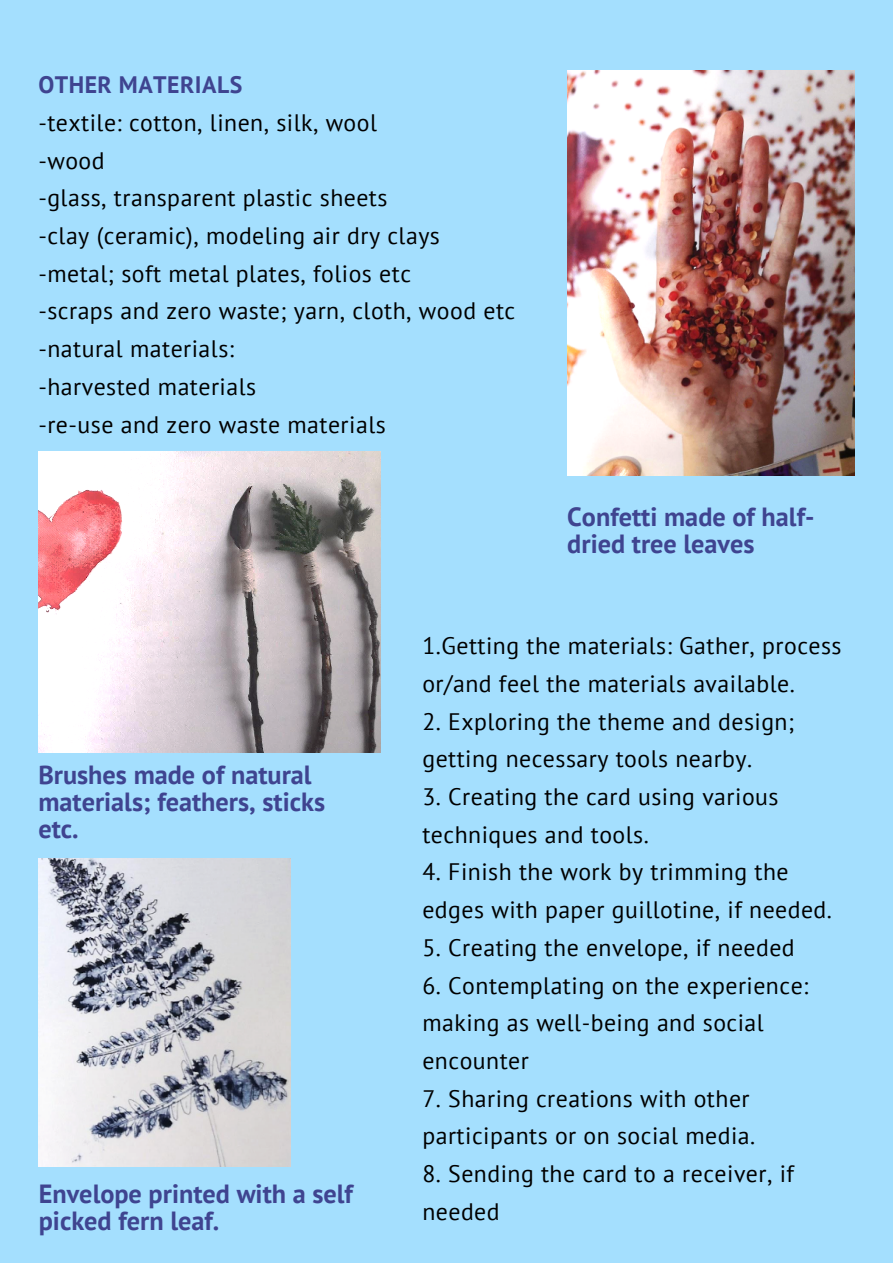
<style>
.page{position:relative;width:893px;height:1263px;background:#a4dffe}
.page>*{position:absolute;margin:0;border:0;box-sizing:border-box;transform-origin:0 0}
.t1{font:700 26.25px/27px "PT Sans";color:#3f4490}
.t2{font:23.77px/37.7px "PT Sans";letter-spacing:.02em;color:#000}
.t3{font:700 23.77px "PT Sans";letter-spacing:.02em;color:#3f4490}
</style>
<div class="page">
<img style="left:567px;top:70px;width:288px;height:405px">
<img style="left:38px;top:452px;width:342px;height:301px">
<img style="left:39px;top:858px;width:252px;height:308px">
<p class="t3" style="left:38px;top:69px;width:205px">OTHER MATERIALS</p>
<p class="t2" style="left:38px;top:103px;width:478px">-textile: cotton, linen, silk, wool<br>-wood<br>-glass, transparent plastic sheets<br>-clay (ceramic), modeling air dry clays -metal; soft metal plates, folios etc<br>-scraps and zero waste; yarn, cloth, wood etc -natural materials:<br>-harvested materials<br>-re-use and zero waste materials</p>
<p class="t1" style="left:567px;top:503px;width:249px">Confetti made of half&shy;dried tree leaves</p>
<p class="t1" style="left:38px;top:761px;width:288px">Brushes made of natural materials; feathers, sticks etc.</p>
<p class="t1" style="left:39px;top:1179px;width:316px">Envelope printed with a self picked fern leaf.</p>
<p class="t2" style="left:422px;top:627px;width:421px">1.Getting the materials: Gather, process or/and feel the materials available.</p>
<p class="t2" style="left:422px;top:702px;width:373px">2. Exploring the theme and design; getting necessary tools nearby.</p>
<p class="t2" style="left:422px;top:777px;width:357px">3. Creating the card using various techniques and tools.</p>
<p class="t2" style="left:422px;top:853px;width:411px">4. Finish the work by trimming the edges with paper guillotine, if needed.</p>
<p class="t2" style="left:422px;top:928px;width:374px">5. Creating the envelope, if needed</p>
<p class="t2" style="left:422px;top:966px;width:387px">6. Contemplating on the experience: making as well-being and social encounter</p>
<p class="t2" style="left:422px;top:1079px;width:334px">7. Sharing creations with other participants or on social media.</p>
<p class="t2" style="left:422px;top:1154px;width:373px">8. Sending the card to a receiver, if needed</p>
</div>
